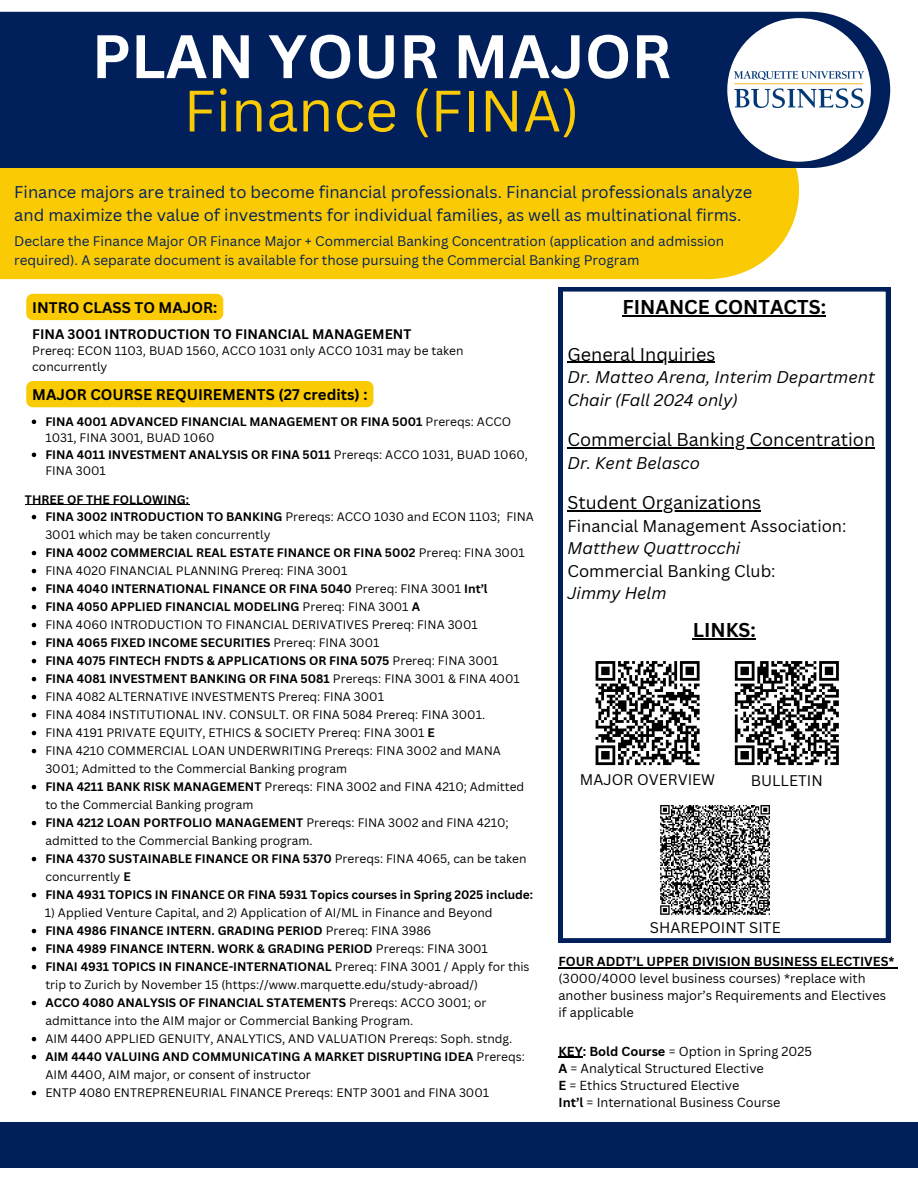
<style>
.page{position:relative;width:918px;height:1188px;background:#fff}
.page>*{position:absolute;margin:0;border:0;box-sizing:border-box;transform-origin:0 0}
.t1{font:700 60px "Canva Sans";color:#fff}
.t2{font:57px "Canva Sans";color:#faca04}
.t3{font:700 19.5px "Canva Sans";color:#000}
.t4{font:18px "Canva Sans";color:#000}
.t5{font:16.5px/23px "Canva Sans";color:#01205b}
.t6{font:italic 16.5px/22.5px "Canva Sans";color:#000}
.t7{font:16.5px/22.5px "Canva Sans";color:#000}
.t8{font:700 15px "Canva Sans";color:#000}
.t9{font:15px "Canva Sans";color:#000}
.t10{font:13.5px/18.8px "Canva Sans";color:#01205b}
.t11{font:700 13.5px "Canva Sans";color:#000}
.t12{font:12.75px/17px "Canva Sans";color:#000}
.t13{font:700 12.75px "Canva Sans";color:#000}
.t14{font:12px/18px "Canva Sans";color:#000}
.t15{font:700 12px/16.5px "Canva Sans";color:#000}
.s1{font-weight:400}
.s2{font-weight:700}
.s3{font-style:italic}
</style>
<div class="page">
<div style="left:0;top:168px;width:799px;height:111px;background:#faca04"></div>
<div style="left:0;top:12px;width:890px;height:156px;background:#01205b"></div>
<div style="left:727px;top:18px;width:144px;height:144px;background:#fff;border-radius:50%"></div>
<img style="left:735px;top:72px;width:128px;height:36px">
<svg style="left:559px;top:287px;width:331px;height:656px"></svg>
<hr style="left:623px;top:316px;width:203px;height:1px;background:#000">
<hr style="left:568px;top:362px;width:147px;height:1px;background:#000">
<hr style="left:568px;top:447px;width:182px;height:1px;background:#000">
<hr style="left:750px;top:447px;width:125px;height:1px;background:#000">
<hr style="left:568px;top:510px;width:193px;height:1px;background:#000">
<hr style="left:693px;top:638px;width:63px;height:2px;background:#000">
<div style="left:590px;top:655px;width:115px;height:116px;background:#fff"></div>
<svg style="left:595px;top:661px;width:105px;height:105px"></svg>
<div style="left:729px;top:655px;width:115px;height:116px;background:#fff"></div>
<svg style="left:734px;top:661px;width:105px;height:105px"></svg>
<div style="left:0;top:1122px;width:918px;height:45px;background:#01205b"></div>
<div style="left:26px;top:381px;width:347px;height:26px;background:#faca04;border-radius:7px"></div>
<svg style="left:32px;top:420px;width:4px;height:4px"></svg>
<svg style="left:32px;top:453px;width:4px;height:4px"></svg>
<hr style="left:25px;top:504px;width:164px;height:1px;background:#000">
<svg style="left:32px;top:515px;width:4px;height:4px"></svg>
<svg style="left:32px;top:551px;width:4px;height:4px"></svg>
<svg style="left:32px;top:569px;width:4px;height:4px"></svg>
<svg style="left:32px;top:587px;width:4px;height:4px"></svg>
<svg style="left:32px;top:605px;width:4px;height:4px"></svg>
<svg style="left:32px;top:623px;width:4px;height:4px"></svg>
<svg style="left:32px;top:641px;width:4px;height:4px"></svg>
<svg style="left:32px;top:659px;width:4px;height:4px"></svg>
<svg style="left:32px;top:677px;width:4px;height:4px"></svg>
<svg style="left:32px;top:695px;width:4px;height:4px"></svg>
<svg style="left:32px;top:713px;width:4px;height:4px"></svg>
<svg style="left:32px;top:731px;width:4px;height:4px"></svg>
<svg style="left:32px;top:749px;width:4px;height:4px"></svg>
<svg style="left:32px;top:785px;width:4px;height:4px"></svg>
<svg style="left:32px;top:821px;width:4px;height:4px"></svg>
<svg style="left:32px;top:857px;width:4px;height:4px"></svg>
<svg style="left:32px;top:893px;width:4px;height:4px"></svg>
<svg style="left:32px;top:929px;width:4px;height:4px"></svg>
<svg style="left:32px;top:947px;width:4px;height:4px"></svg>
<svg style="left:32px;top:965px;width:4px;height:4px"></svg>
<svg style="left:32px;top:1001px;width:4px;height:4px"></svg>
<svg style="left:32px;top:1037px;width:4px;height:4px"></svg>
<svg style="left:32px;top:1055px;width:4px;height:4px"></svg>
<svg style="left:32px;top:1091px;width:4px;height:4px"></svg>
<div style="left:26px;top:294px;width:197px;height:26px;background:#faca04;border-radius:7px"></div>
<div style="left:657px;top:802px;width:116px;height:116px;background:#fff"></div>
<svg style="left:660px;top:805px;width:110px;height:110px"></svg>
<hr style="left:559px;top:968px;width:336px;height:1px;background:#000">
<svg style="left:559px;top:1057px;width:24px;height:1px"></svg>
<p class="t1" style="left:92px;top:14px;width:581px">PLAN YOUR MAJOR</p>
<p class="t2" style="left:184px;top:71px;width:398px">Finance (FINA)</p>
<p class="t5" style="left:14px;top:180px;width:739px">Finance majors are trained to become financial professionals. Financial professionals analyze and maximize the value of investments for individual families, as well as multinational firms.</p>
<p class="t10" style="left:14px;top:232px;width:711px">Declare the Finance Major OR Finance Major + Commercial Banking Concentration (application and admission required). A separate document is available for those pursuing the Commercial Banking Program</p>
<h3 class="t8" style="left:32px;top:297px;width:187px">INTRO CLASS TO MAJOR:</h3>
<p class="t11" style="left:32px;top:325px;width:381px">FINA 3001 INTRODUCTION TO FINANCIAL MANAGEMENT</p>
<h6 class="t14" style="left:32px;top:343px;width:433px;line-height:16px">Prereq: ECON 1103, BUAD 1560, ACCO 1031 only ACCO 1031 may be taken concurrently</h6>
<p class="t8" style="left:32px;top:384px;width:337px">MAJOR COURSE REQUIREMENTS (27 credits) :</p>
<p class="t15" style="left:45px;top:413px;width:467px">FINA 4001 ADVANCED FINANCIAL MANAGEMENT OR FINA 5001 <span class="s1">Prereqs: ACCO<br>1031, FINA 3001, BUAD 1060</span></p>
<p class="t15" style="left:45px;top:446px;width:484px">FINA 4011 INVESTMENT ANALYSIS OR FINA 5011 <span class="s1">Prereqs: ACCO 1031, BUAD 1060,<br>FINA 3001</span></p>
<p class="t15" style="left:25px;top:491px;width:166px">THREE OF THE FOLLOWING:</p>
<p class="t14" style="left:45px;top:507px;width:490px"><span class="s2">FINA 3002 INTRODUCTION TO BANKING</span> Prereqs: ACCO 1030 and ECON 1103; FINA<br>3001 which may be taken concurrently</p>
<p class="t15" style="left:45px;top:544px;width:481px">FINA 4002 COMMERCIAL REAL ESTATE FINANCE OR FINA 5002 <span class="s1">Prereq: FINA 3001</span></p>
<p class="t14" style="left:45px;top:561px;width:304px">FINA 4020 FINANCIAL PLANNING Prereq: FINA 3001</p>
<p class="t15" style="left:45px;top:580px;width:444px">FINA 4040 INTERNATIONAL FINANCE OR FINA 5040 <span class="s1">Prereq: FINA 3001</span> Int’l</p>
<p class="t15" style="left:45px;top:598px;width:376px">FINA 4050 APPLIED FINANCIAL MODELING <span class="s1">Prereq: FINA 3001</span> A</p>
<p class="t14" style="left:45px;top:615px;width:434px">FINA 4060 INTRODUCTION TO FINANCIAL DERIVATIVES Prereq: FINA 3001</p>
<p class="t15" style="left:45px;top:634px;width:336px">FINA 4065 FIXED INCOME SECURITIES <span class="s1">Prereq: FINA 3001</span></p>
<p class="t15" style="left:45px;top:652px;width:455px">FINA 4075 FINTECH FNDTS &amp; APPLICATIONS OR FINA 5075 <span class="s1">Prereq: FINA 3001</span></p>
<p class="t15" style="left:45px;top:670px;width:476px">FINA 4081 INVESTMENT BANKING OR FINA 5081 <span class="s1">Prereqs: FINA 3001 &amp; FINA 4001</span></p>
<p class="t14" style="left:45px;top:687px;width:340px">FINA 4082 ALTERNATIVE INVESTMENTS Prereq: FINA 3001</p>
<p class="t14" style="left:45px;top:705px;width:441px">FINA 4084 INSTITUTIONAL INV. CONSULT. OR FINA 5084 Prereq: FINA 3001.</p>
<p class="t14" style="left:45px;top:723px;width:391px">FINA 4191 PRIVATE EQUITY, ETHICS &amp; SOCIETY Prereq: FINA 3001 <span class="s2">E</span></p>
<p class="t14" style="left:45px;top:741px;width:457px">FINA 4210 COMMERCIAL LOAN UNDERWRITING Prereqs: FINA 3002 and MANA<br>3001; Admitted to the Commercial Banking program</p>
<p class="t14" style="left:45px;top:777px;width:481px"><span class="s2">FINA 4211 BANK RISK MANAGEMENT</span> Prereqs: FINA 3002 and FINA 4210; Admitted to the Commercial Banking program</p>
<p class="t14" style="left:45px;top:813px;width:465px"><span class="s2">FINA 4212 LOAN PORTFOLIO MANAGEMENT</span> Prereqs: FINA 3002 and FINA 4210; admitted to the Commercial Banking program.</p>
<p class="t14" style="left:45px;top:849px;width:483px"><span class="s2">FINA 4370 SUSTAINABLE FINANCE OR FINA 5370</span> Prereqs: FINA 4065, can be taken concurrently <span class="s2">E</span></p>
<p class="t15" style="left:45px;top:886px;width:489px">FINA 4931 TOPICS IN FINANCE OR FINA 5931 Topics courses in Spring 2025 include:</p>
<h3 class="t14" style="left:45px;top:903px;width:449px">1) Applied Venture Capital, and 2) Application of AI/ML in Finance and Beyond</h3>
<p class="t15" style="left:45px;top:922px;width:388px">FINA 4986 FINANCE INTERN. GRADING PERIOD <span class="s1">Prereq: FINA 3986</span></p>
<p class="t15" style="left:45px;top:940px;width:444px">FINA 4989 FINANCE INTERN. WORK &amp; GRADING PERIOD <span class="s1">Prereqs: FINA 3001</span></p>
<h4 class="t14" style="left:45px;top:957px;width:486px"><span class="s2">FINAI 4931 TOPICS IN FINANCE-INTERNATIONAL</span> Prereq: FINA 3001 / Apply for this trip to Zurich by November 15 (https://www.marquette.edu/study-abroad/)</h4>
<p class="t14" style="left:45px;top:993px;width:443px"><span class="s2">ACCO 4080 ANALYSIS OF FINANCIAL STATEMENTS</span> Prereqs: ACCO 3001; or admittance into the AIM major or Commercial Banking Program.</p>
<p class="t14" style="left:45px;top:1029px;width:469px">AIM 4400 APPLIED GENUITY, ANALYTICS, AND VALUATION Prereqs: Soph. stndg.</p>
<p class="t15" style="left:45px;top:1047px;width:481px;line-height:18px">AIM 4440 VALUING AND COMMUNICATING A MARKET DISRUPTING IDEA <span class="s1">Prereqs:<br>AIM 4400, AIM major, or consent of instructor</span></p>
<p class="t14" style="left:45px;top:1083px;width:445px">ENTP 4080 ENTREPRENEURIAL FINANCE Prereqs: ENTP 3001 and FINA 3001</p>
<h2 class="t3" style="left:623px;top:294px;width:205px">FINANCE CONTACTS:</h2>
<p class="t4" style="left:568px;top:341px;width:149px">General Inquiries</p>
<p class="t6" style="left:568px;top:365px;width:309px">Dr. Matteo Arena, Interim Department<br>Chair (Fall 2024 only)</p>
<p class="t4" style="left:568px;top:427px;width:309px">Commercial Banking Concentration</p>
<p class="t6" style="left:568px;top:451px;width:134px">Dr. Kent Belasco</p>
<h5 class="t4" style="left:568px;top:490px;width:195px">Student Organizations</h5>
<p class="t7" style="left:568px;top:514px;width:281px">Financial Management Association:<br><span class="s3">Matthew Quattrocchi</span></p>
<p class="t7" style="left:568px;top:559px;width:210px">Commercial Banking Club:</p>
<p class="t6" style="left:568px;top:581px;width:101px">Jimmy Helm</p>
<p class="t3" style="left:693px;top:616px;width:65px">LINKS:</p>
<p class="t9" style="left:580px;top:769px;width:137px">MAJOR OVERVIEW</p>
<p class="t9" style="left:751px;top:770px;width:74px">BULLETIN</p>
<p class="t9" style="left:650px;top:917px;width:132px">SHAREPOINT SITE</p>
<h6 class="t13" style="left:559px;top:953px;width:338px">FOUR ADDT’L UPPER DIVISION BUSINESS ELECTIVES*</h6>
<p class="t12" style="left:559px;top:970px;width:329px">(3000/4000 level business courses) *replace with another business major’s Requirements and Electives if applicable</p>
<h6 class="t12" style="left:559px;top:1042px;width:255px"><span class="s2">KEY: Bold Course</span> = Option in Spring 2025</h6>
<p class="t12" style="left:559px;top:1059px;width:207px"><span class="s2">A</span> = Analytical Structured Elective</p>
<p class="t12" style="left:559px;top:1076px;width:182px"><span class="s2">E</span> = Ethics Structured Elective</p>
<p class="t12" style="left:559px;top:1093px;width:224px"><span class="s2">Int’l</span> = International Business Course</p>
</div>
